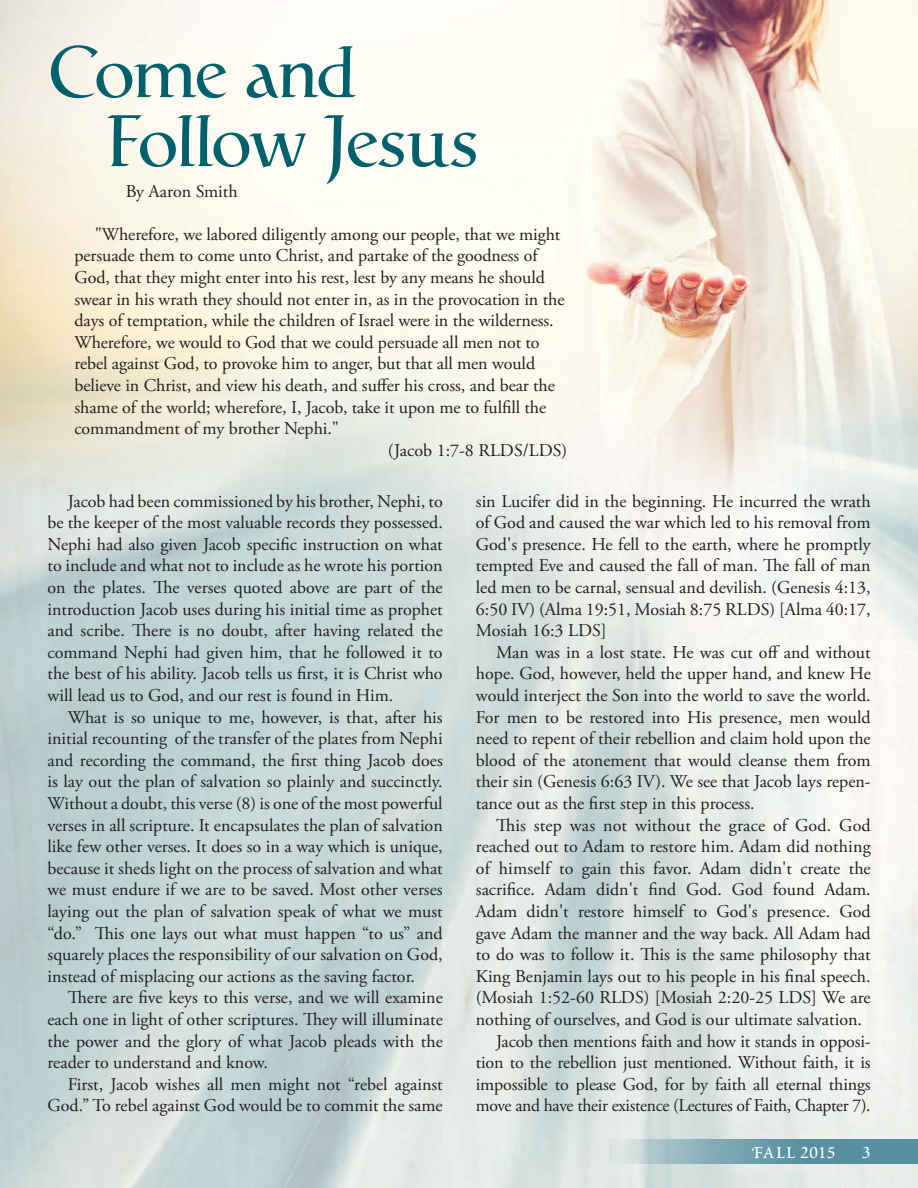
<style>
.page{position:relative;width:918px;height:1188px;background:#fff}
.page>*{position:absolute;margin:0;border:0;box-sizing:border-box;transform-origin:0 0}
.t1{font:72px/69px "Catull";letter-spacing:-.02em;color:#00606b}
.t2{font:25.5px "Poetica Roman Small Caps";letter-spacing:-.01em;color:#fff}
.t3{font:18px/21.6px "Adobe Garamond Pro";letter-spacing:-.005em;color:#231f20;text-align:justify}
</style>
<div class="page">
<img style="left:0;top:0;width:918px;height:1188px">
<svg style="left:609px;top:1139px;width:309px;height:25px;background:#7aa7b2"></svg>
<h1 class="t1" style="left:106px;top:42px;width:373px;text-indent:-59px">Come and<br>Follow Jesus</h1>
<p class="t3" style="left:126px;top:182px;width:113px">By Aaron Smith</p>
<p class="t3" style="left:95px;top:224px;width:467px">"Wherefore, we labored diligently among our people, that we might</p>
<p class="t3" style="left:75px;top:246px;width:465px">persuade them to come unto Christ, and partake of the goodness of</p>
<p class="t3" style="left:75px;top:267px;width:472px">God, that they might enter into his rest, lest by any means he should</p>
<p class="t3" style="left:75px;top:289px;width:491px">swear in his wrath they should not enter in, as in the provocation in the</p>
<p class="t3" style="left:75px;top:310px;width:481px">days of temptation, while the children of Israel were in the wilderness.</p>
<p class="t3" style="left:75px;top:332px;width:467px">Wherefore, we would to God that we could persuade all men not to</p>
<p class="t3" style="left:75px;top:354px;width:462px">rebel against God, to provoke him to anger, but that all men would</p>
<p class="t3" style="left:75px;top:375px;width:482px">believe in Christ, and view his death, and suffer his cross, and bear the</p>
<p class="t3" style="left:75px;top:397px;width:473px">shame of the world; wherefore, I, Jacob, take it upon me to fulfill the</p>
<p class="t3" style="left:75px;top:418px;width:266px">commandment of my brother Nephi."</p>
<p class="t3" style="left:388px;top:440px;width:181px">(Jacob 1:7-8 RLDS/LDS)</p>
<p class="t3" style="left:48px;top:491px;width:397px;text-indent:20px">Jacob had been commissioned by his brother, Nephi, to be the keeper of the most valuable records they possessed.<br>Nephi had also given Jacob specific instruction on what to include and what not to include as he wrote his portion on the plates. The verses quoted above are part of the introduction Jacob uses during his initial time as prophet and scribe. There is no doubt, after having related the command Nephi had given him, that he followed it to the best of his ability. Jacob tells us first, it is Christ who will lead us to God, and our rest is found in Him.</p>
<p class="t3" style="left:48px;top:707px;width:397px;text-indent:20px">What is so unique to me, however, is that, after his initial recounting of the transfer of the plates from Nephi and recording the command, the first thing Jacob does is lay out the plan of salvation so plainly and succinctly.<br>Without a doubt, this verse (8) is one of the most powerful verses in all scripture. It encapsulates the plan of salvation like few other verses. It does so in a way which is unique, because it sheds light on the process of salvation and what we must endure if we are to be saved. Most other verses laying out the plan of salvation speak of what we must “do.” This one lays out what must happen “to us” and squarely places the responsibility of our salvation on God, instead of misplacing our actions as the saving factor.</p>
<p class="t3" style="left:48px;top:988px;width:397px;text-indent:20px">There are five keys to this verse, and we will examine each one in light of other scriptures. They will illuminate the power and the glory of what Jacob pleads with the reader to understand and know.</p>
<p class="t3" style="left:48px;top:1074px;width:397px;text-align:right">First, Jacob wishes all men might not “rebel against<br>God.” To rebel against God would be to commit the same</p>
<p class="t3" style="left:476px;top:491px;width:396px">sin Lucifer did in the beginning. He incurred the wrath of God and caused the war which led to his removal from God's presence. He fell to the earth, where he promptly tempted Eve and caused the fall of man. The fall of man led men to be carnal, sensual and devilish. (Genesis 4:13, 6:50 IV) (Alma 19:51, Mosiah 8:75 RLDS) [Alma 40:17, Mosiah 16:3 LDS]</p>
<p class="t3" style="left:476px;top:642px;width:396px;text-indent:20px">Man was in a lost state. He was cut off and without hope. God, however, held the upper hand, and knew He would interject the Son into the world to save the world.<br>For men to be restored into His presence, men would need to repent of their rebellion and claim hold upon the blood of the atonement that would cleanse them from their sin (Genesis 6:63 IV). We see that Jacob lays repen&shy;tance out as the first step in this process.</p>
<p class="t3" style="left:496px;top:815px;width:376px">This step was not without the grace of God. God</p>
<p class="t3" style="left:476px;top:836px;width:396px">reached out to Adam to restore him. Adam did nothing</p>
<p class="t3" style="left:476px;top:858px;width:396px">of himself to gain this favor. Adam didn't create the</p>
<p class="t3" style="left:476px;top:880px;width:396px">sacrifice. Adam didn't find God. God found Adam.</p>
<p class="t3" style="left:476px;top:901px;width:396px">Adam didn't restore himself to God's presence. God</p>
<p class="t3" style="left:476px;top:923px;width:396px">gave Adam the manner and the way back. All Adam had</p>
<p class="t3" style="left:476px;top:944px;width:396px">to do was to follow it. This is the same philosophy that</p>
<p class="t3" style="left:476px;top:966px;width:396px">King Benjamin lays out to his people in his final speech.</p>
<p class="t3" style="left:476px;top:988px;width:396px">(Mosiah 1:52-60 RLDS) [Mosiah 2:20-25 LDS] We are</p>
<p class="t3" style="left:476px;top:1009px;width:388px">nothing of ourselves, and God is our ultimate salvation.</p>
<p class="t3" style="left:496px;top:1031px;width:376px">Jacob then mentions faith and how it stands in opposi-</p>
<p class="t3" style="left:476px;top:1052px;width:396px">tion to the rebellion just mentioned. Without faith, it is</p>
<p class="t3" style="left:476px;top:1074px;width:396px">impossible to please God, for by faith all eternal things</p>
<p class="t3" style="left:476px;top:1096px;width:396px">move and have their existence (Lectures of Faith, Chapter 7).</p>
<h2 class="t2" style="left:752px;top:1141px;width:121px">Fall 2015 3</h2>
</div>
